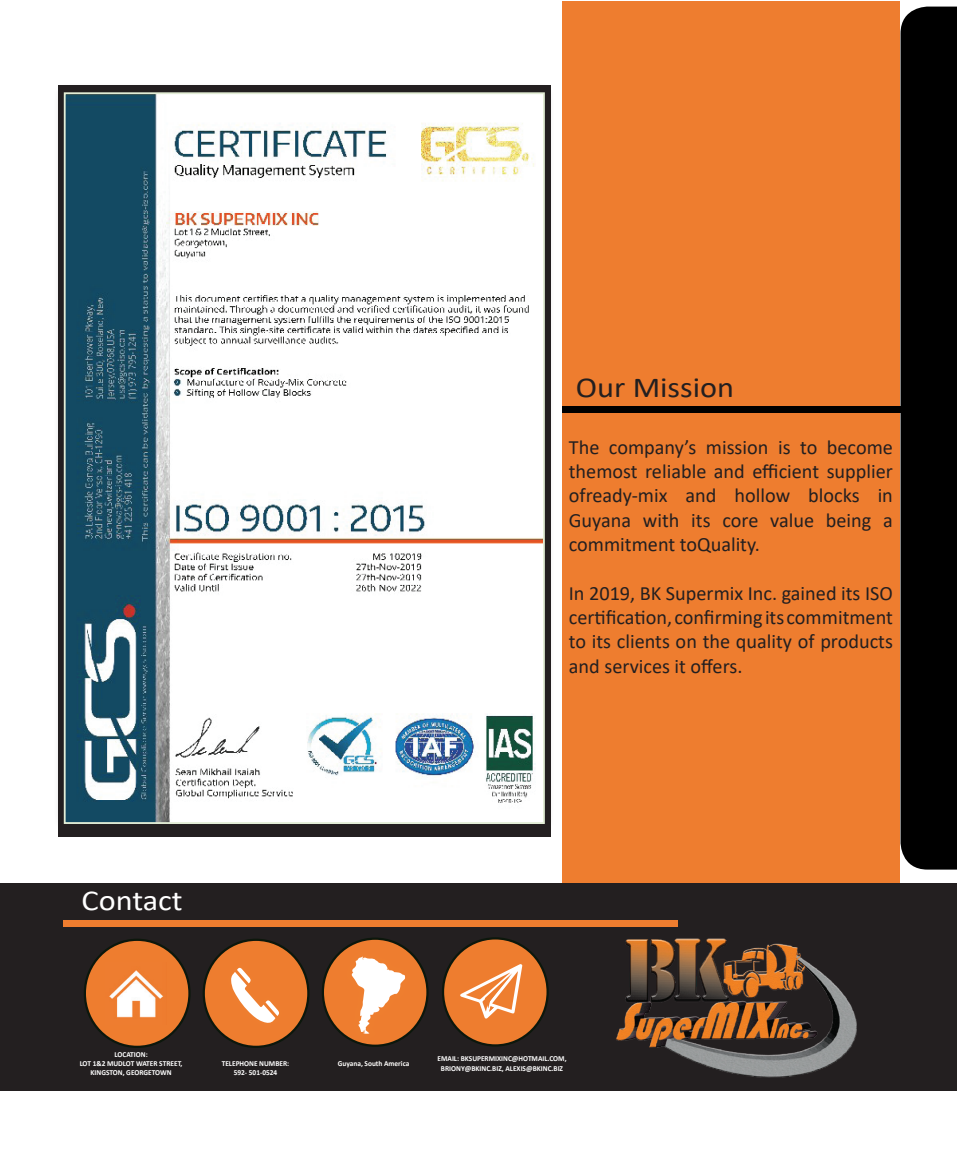
<style>
.page{position:relative;width:957px;height:1149px;background:#fff}
.page>*{position:absolute;margin:0;border:0;box-sizing:border-box;transform-origin:0 0}
.t1{font:29.03px "Calibri";color:#231f20;scale:1.11 1}
.t2{font:29.03px "Calibri";color:#fff;scale:1.11 1}
.t3{font:20.25px/24.3px "Calibri";color:#231f20;text-align:justify}
.t4{font:700 7.65px/9.2px "Calibri";color:#fff;text-align:center}
.t5{font:700 7.65px "Calibri";color:#fffefc}
</style>
<div class="page">
<div style="left:562px;top:1px;width:337px;height:1082px;background:#ee7d2f"></div>
<div style="left:0;top:882px;width:957px;height:208px;background:#231f20"></div>
<div style="left:54px;top:82px;width:501px;height:751px;background:#231f20;opacity:.39"></div>
<img style="left:67px;top:95px;width:475px;height:725px">
<div style="left:64px;top:92px;width:481px;height:731px;border:2px solid #e2edd5"></div>
<div style="left:64px;top:919px;width:614px;height:7px;background:#ef7d2f"></div>
<div style="left:562px;top:406px;width:338px;height:7px;background:#000"></div>
<img style="left:587px;top:926px;width:270px;height:152px">
<div style="left:900px;top:7px;width:57px;height:862px;background:#000"></div>
<div style="left:84px;top:938px;width:107px;height:109px;background:#ee7d2f;border:2px solid #0c170c;border-radius:50%"></div>
<img style="left:109px;top:970px;width:54px;height:48px">
<div style="left:203px;top:938px;width:106px;height:109px;background:#ee7d2f;border:2px solid #0c170c;border-radius:50%"></div>
<svg style="left:231px;top:967px;width:48px;height:56px"></svg>
<svg style="left:322px;top:937px;width:106px;height:109px;background:#c56a28"></svg>
<svg style="left:346px;top:951px;width:65px;height:88px;background:#f0a875"></svg>
<div style="left:442px;top:936px;width:107px;height:110px;background:#ee7d2f;border:2px solid #0c170c;border-radius:50%"></div>
<svg style="left:460px;top:964px;width:63px;height:55px"></svg>
<h1 class="t1" style="left:576px;top:367px;width:144px">Our Mission</h1>
<h1 class="t2" style="left:82px;top:880px;width:93px">Contact</h1>
<p class="t3" style="left:569px;top:434px;width:326px">The company’s mission is to become themost reliable and efficient supplier ofready-mix and hollow blocks in Guyana with its core value being a commitment toQuality.</p>
<p class="t3" style="left:569px;top:580px;width:325px">In 2019, BK Supermix Inc. gained its ISO certification, confirming its commitment to its clients on the quality of products and services it offers.</p>
<p class="t4" style="left:80px;top:1049px;width:104px">LOCATION:<br>LOT 1&amp;2 MUDLOT WATER STREET,<br>KINGSTON, GEORGETOWN</p>
<p class="t4" style="left:222px;top:1058px;width:69px">TELEPHONE NUMBER:<br>592- 501-0524</p>
<p class="t5" style="left:338px;top:1057px;width:73px">Guyana, South America</p>
<p class="t4" style="left:437px;top:1053px;width:131px">EMAIL: BKSUPERMIXINC@HOTMAIL.COM,<br>BRIONY@BKINC.BIZ, ALEXIS@BKINC.BIZ</p>
</div>
